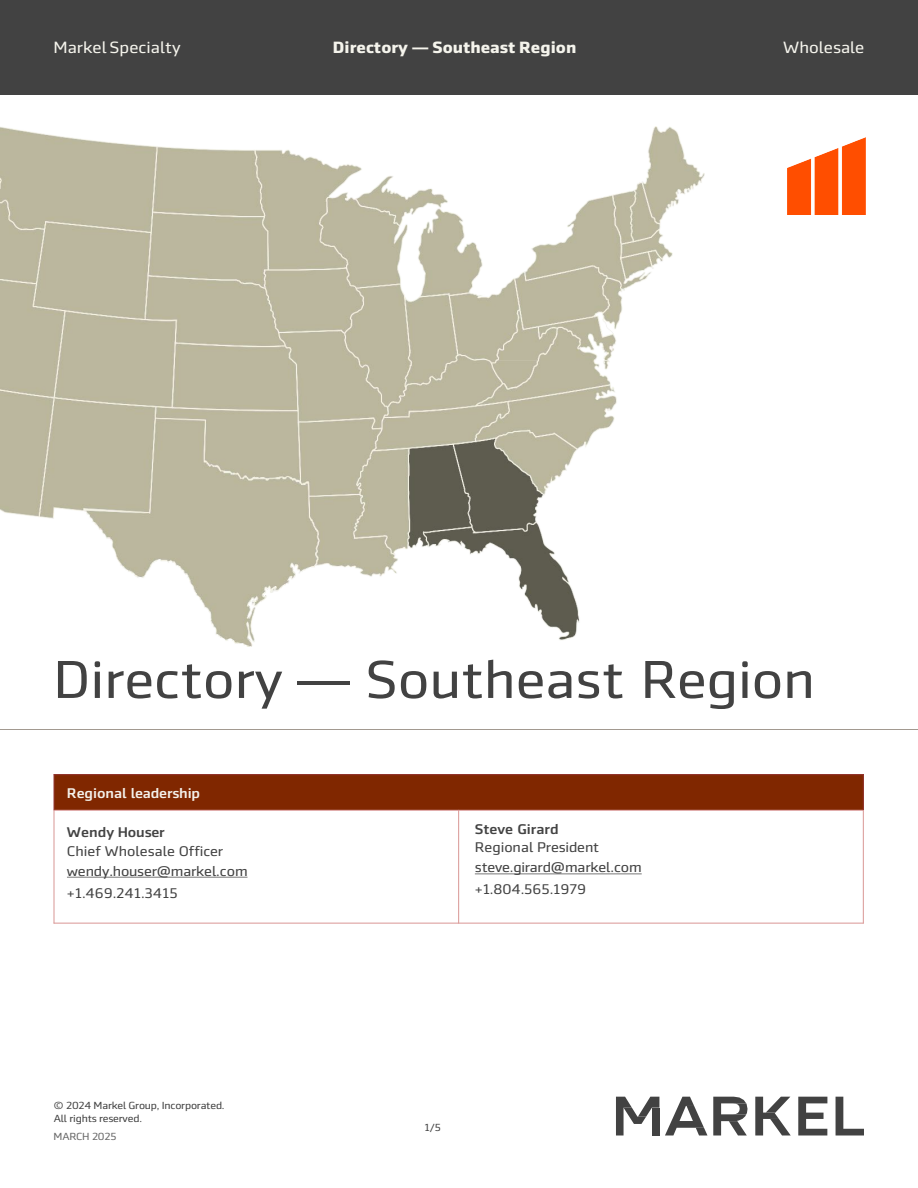
<style>
.page{position:relative;width:918px;height:1188px;background:#fff}
.page>*{position:absolute;margin:0;border:0;box-sizing:border-box;transform-origin:0 0}
.t1{font:54px "Markel Sans";color:#424242}
.t2{font:700 16.5px "Markel Sans";color:#f5f4ec}
.t3{font:16.5px "Markel Sans";color:#f5f4ec}
.t4{font:14.25px/20.1px "Markel Sans";letter-spacing:-.01em;color:#424242}
.t5{font:500 14.25px "Markel Sans";color:#434343}
.t6{font:500 14.25px "Markel Sans";letter-spacing:-.01em;color:#f4f1eb}
.t7{font:14.25px "Markel Sans";letter-spacing:-.005em;color:#434343}
.t8{font:10.5px/12.6px "Markel Sans";letter-spacing:-.015em;color:#424242}
.t9{font:10.5px "Markel Sans";letter-spacing:-.02em;color:#686868}
.s1{color:#434343}
</style>
<div class="page">
<svg style="left:798px;top:1097px;width:29px;height:38px"></svg>
<svg style="left:836px;top:1097px;width:28px;height:38px"></svg>
<svg style="left:755px;top:1097px;width:36px;height:39px"></svg>
<svg style="left:713px;top:1097px;width:35px;height:39px"></svg>
<div style="left:652px;top:1108px;width:7px;height:28px;background:#424242"></div>
<svg style="left:616px;top:1097px;width:43px;height:38px"></svg>
<svg style="left:665px;top:1097px;width:42px;height:39px"></svg>
<div style="left:0;top:0;width:917px;height:94px;background:#424242"></div>
<hr style="left:0;top:729px;width:918px;height:1px;background:#a29990">
<img style="left:788px;top:137px;width:77px;height:78px">
<img style="left:0;top:126px;width:705px;height:521px">
<div style="left:54px;top:775px;width:809px;height:35px;background:#802700"></div>
<hr style="left:458px;top:810px;width:1px;height:114px;background:#d99694">
<hr style="left:54px;top:810px;width:810px;height:1px;background:#d99694">
<hr style="left:54px;top:774px;width:1px;height:36px;background:#953735">
<hr style="left:54px;top:810px;width:1px;height:114px;background:#d99694">
<hr style="left:863px;top:774px;width:1px;height:36px;background:#953735">
<hr style="left:863px;top:810px;width:1px;height:114px;background:#d99694">
<hr style="left:54px;top:774px;width:810px;height:1px;background:#953735">
<hr style="left:54px;top:923px;width:810px;height:1px;background:#d99694">
<svg style="left:67px;top:877px;width:180px;height:1px"></svg>
<svg style="left:475px;top:874px;width:167px;height:1px"></svg>
<p class="t3" style="left:53px;top:39px;width:129px">Markel Specialty</p>
<p class="t2" style="left:333px;top:38px;width:245px">Directory — Southeast Region</p>
<p class="t3" style="left:783px;top:39px;width:83px">Wholesale</p>
<p class="t1" style="left:53px;top:650px;width:763px">Directory — Southeast Region</p>
<p class="t6" style="left:67px;top:785px;width:135px">Regional leadership</p>
<p class="t5" style="left:67px;top:824px;width:99px">Wendy Houser</p>
<p class="t4" style="left:67px;top:841px;width:182px"><span class="s1">Chief Wholesale Officer </span>wendy.houser@markel.com</p>
<p class="t4" style="left:67px;top:883px;width:112px">+1.469.241.3415</p>
<p class="t8" style="left:54px;top:1099px;width:172px">© 2024 Markel Group, Incorporated.<br>All rights reserved.</p>
<p class="t9" style="left:54px;top:1131px;width:65px">MARCH 2025</p>
<p class="t5" style="left:475px;top:821px;width:85px">Steve Girard</p>
<p class="t7" style="left:475px;top:840px;width:126px">Regional President</p>
<p class="t4" style="left:475px;top:858px;width:169px">steve.girard@markel.com</p>
<p class="t4" style="left:475px;top:880px;width:113px">+1.804.565.1979</p>
<p class="t8" style="left:424px;top:1121px;width:18px">1/5</p>
</div>
